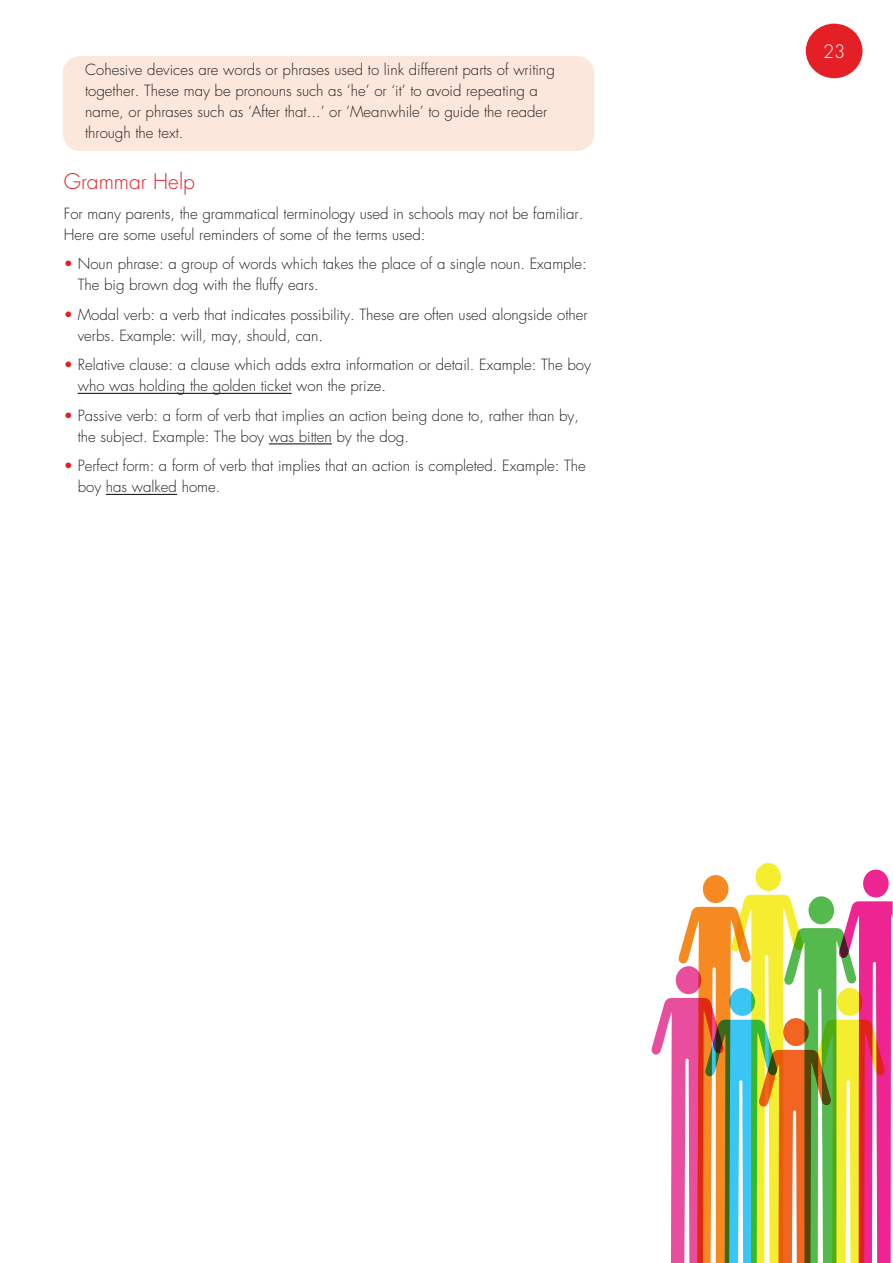
<style>
.page{position:relative;width:893px;height:1263px;background:#fff}
.page>*{position:absolute;margin:0;border:0;box-sizing:border-box;transform-origin:0 0}
.t1{font:300 21px "Futura";color:#e41f25}
.t2{font:300 18px "Futura";color:#fff}
.List_Paragraph{font:300 15px/21px "Futura";color:#231f20}
.s1{color:#e41f25}
</style>
<div class="page">
<div style="left:63px;top:56px;width:531px;height:95px;background:#fce7dc;border-radius:18px"></div>
<hr style="left:78px;top:393px;width:214px;height:1px;background:#231f20">
<hr style="left:269px;top:443px;width:63px;height:1px;background:#231f20">
<hr style="left:106px;top:494px;width:71px;height:1px;background:#231f20">
<div style="left:806px;top:24px;width:56px;height:54px;background:#e41f25;border-radius:50%"></div>
<svg style="left:651px;top:863px;width:242px;height:400px"></svg>
<p class="List_Paragraph" style="left:85px;top:60px;width:471px">Cohesive devices are words or phrases used to link different parts of writing together. These may be pronouns such as ‘he’ or ‘it’ to avoid repeating a name, or phrases such as ‘After that...’ or ‘Meanwhile’ to guide the reader through the text.</p>
<p class="t1" style="left:64px;top:168px;width:133px">Grammar Help</p>
<p class="List_Paragraph" style="left:64px;top:203px;width:521px">For many parents, the grammatical terminology used in schools may not be familiar.<br>Here are some useful reminders of some of the terms used:</p>
<p class="List_Paragraph" style="left:78px;top:253px;width:511px;text-indent:-14px"><span class="s1">•</span> Noun phrase: a group of words which takes the place of a single noun. Example:<br>The big brown dog with the fluffy ears.</p>
<p class="List_Paragraph" style="left:78px;top:304px;width:512px;text-indent:-14px"><span class="s1">•</span> Modal verb: a verb that indicates possibility. These are often used alongside other verbs. Example: will, may, should, can.</p>
<p class="List_Paragraph" style="left:78px;top:354px;width:515px;text-indent:-14px"><span class="s1">•</span> Relative clause: a clause which adds extra information or detail. Example: The boy who was holding the golden ticket won the prize.</p>
<p class="List_Paragraph" style="left:78px;top:405px;width:503px;text-indent:-14px"><span class="s1">•</span> Passive verb: a form of verb that implies an action being done to, rather than by, the subject. Example: The boy was bitten by the dog.</p>
<p class="List_Paragraph" style="left:78px;top:455px;width:510px;text-indent:-14px"><span class="s1">•</span> Perfect form: a form of verb that implies that an action is completed. Example: The boy has walked home.</p>
<p class="t2" style="left:823px;top:40px;width:24px">23</p>
</div>
